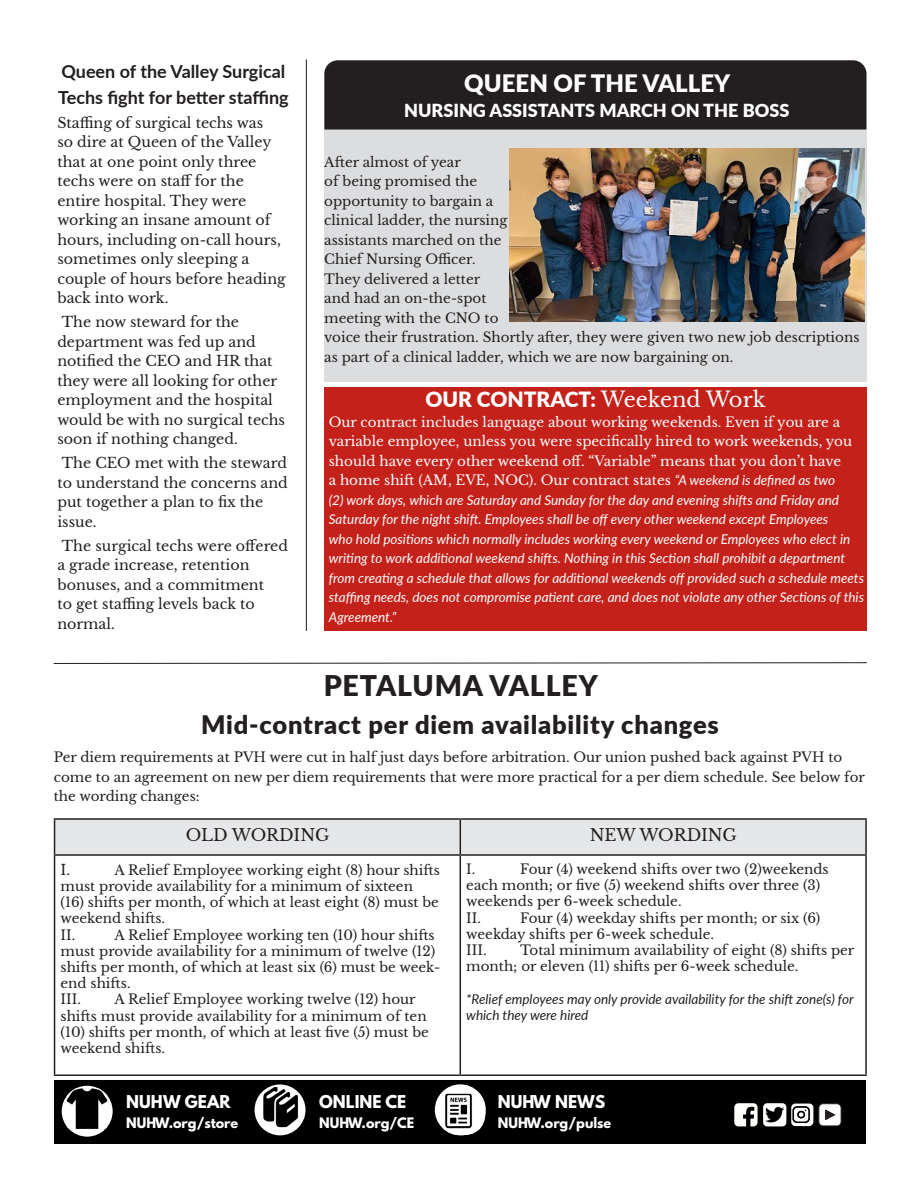
<style>
.page{position:relative;width:918px;height:1188px;background:#fff}
.page>*{position:absolute;margin:0;border:0;box-sizing:border-box;transform-origin:0 0}
.t1{font:900 28.5px "Lato";letter-spacing:.03em;color:#231f20}
.t2{font:900 25.5px "Lato";letter-spacing:.03em;color:#231f20}
.t3{font:900 24px "Lato";color:#fff}
.t4{font:900 21px "Lato";color:#fff}
.t5{font:700 18px/25.5px "Lato";color:#231f20}
.t6{font:900 18px "Lato";color:#fff}
.t7{font:16.5px "Libre Baskerville";letter-spacing:-.01em;color:#231f20}
.t8{font:700 15.75px "League Spartan";color:#fff}
.t9{font:14.25px/19.5px "Libre Baskerville";color:#231f20}
.t10{font:13.5px/16.2px "Libre Baskerville";color:#231f20}
.t11{font:italic 13.5px/19.5px "Lato";color:#fff}
.t12{font:italic 13.5px/16.2px "Lato";color:#231f20}
.t13{font:700 12.9px "League Spartan";color:#fff}
.t14{font:11.4px "Lato";color:#fff}
.s1{font-family:"Libre Baskerville";font-weight:400}
.s2{font-family:"Libre Baskerville";font-style:normal}
</style>
<div class="page">
<div style="left:324px;top:60px;width:543px;height:70px;background:#231f20"></div>
<div style="left:54px;top:1080px;width:811px;height:64px;background:#000"></div>
<div style="left:255px;top:1084px;width:51px;height:51px;background:#fff;border-radius:50%"></div>
<img style="left:260px;top:1087px;width:40px;height:40px">
<div style="left:435px;top:1084px;width:51px;height:51px;background:#fff;border-radius:50%"></div>
<img style="left:444px;top:1094px;width:30px;height:41px">
<div style="left:62px;top:1086px;width:51px;height:51px;background:#fff;border-radius:50%"></div>
<img style="left:67px;top:1088px;width:40px;height:41px">
<img style="left:734px;top:1103px;width:24px;height:23px">
<div style="left:763px;top:1103px;width:23px;height:23px;background:#fff;border-radius:4px"></div>
<img style="left:766px;top:1106px;width:17px;height:17px">
<img style="left:791px;top:1104px;width:22px;height:22px">
<img style="left:819px;top:1104px;width:22px;height:22px">
<div style="left:819px;top:1104px;width:22px;height:22px;border:1px solid #231f20;border-radius:4px"></div>
<div style="left:324px;top:387px;width:543px;height:244px;background:#c3211a"></div>
<hr style="left:306px;top:60px;width:1px;height:571px;background:#231f20">
<div style="left:324px;top:130px;width:543px;height:252px;background:#dcdddf"></div>
<img style="left:509px;top:149px;width:356px;height:172px">
<svg style="left:53px;top:662px;width:814px;height:2px;background:#908e8e"></svg>
<div style="left:55px;top:820px;width:810px;height:34px;background:#e6e7e9"></div>
<hr style="left:54px;top:818px;width:406px;height:2px;background:#231f20">
<hr style="left:54px;top:820px;width:1px;height:34px;background:#231f20">
<hr style="left:460px;top:818px;width:407px;height:2px;background:#231f20">
<hr style="left:460px;top:820px;width:1px;height:34px;background:#231f20">
<hr style="left:865px;top:820px;width:2px;height:34px;background:#231f20">
<hr style="left:54px;top:854px;width:406px;height:2px;background:#231f20">
<hr style="left:54px;top:856px;width:1px;height:218px;background:#231f20">
<hr style="left:460px;top:854px;width:407px;height:2px;background:#231f20">
<hr style="left:460px;top:856px;width:1px;height:218px;background:#231f20">
<hr style="left:865px;top:856px;width:2px;height:218px;background:#231f20">
<hr style="left:54px;top:1074px;width:406px;height:2px;background:#231f20">
<hr style="left:460px;top:1074px;width:407px;height:2px;background:#231f20">
<p class="t5" style="left:58px;top:58px;width:232px">Queen of the Valley Surgical<br>Techs fight for better staffing</p>
<p class="t9" style="left:57px;top:113px;width:230px">Staffing of surgical techs was<br>so dire at Queen of the Valley that at one point only three techs were on staff for the entire hospital. They were working an insane amount of hours, including on-call hours, sometimes only sleeping a couple of hours before heading back into work.</p>
<p class="t9" style="left:57px;top:312px;width:229px;text-indent:4px">The now steward for the department was fed up and notified the CEO and HR that they were all looking for other employment and the hospital would be with no surgical techs soon if nothing changed.</p>
<p class="t9" style="left:57px;top:453px;width:232px;text-indent:4px">The CEO met with the steward to understand the concerns and put together a plan to fix the issue.</p>
<p class="t9" style="left:57px;top:536px;width:232px;text-indent:4px">The surgical techs were offered a grade increase, retention bonuses, and a commitment<br>to get staffing levels back to normal.</p>
<p class="t3" style="left:464px;top:65px;width:267px">QUEEN OF THE VALLEY</p>
<p class="t6" style="left:404px;top:97px;width:387px">NURSING ASSISTANTS MARCH ON THE BOSS</p>
<p class="t10" style="left:324px;top:152px;width:537px;line-height:19.5px">After almost of year<br>of being promised the<br>opportunity to bargain a<br>clinical ladder, the nursing<br>assistants marched on the<br>Chief Nursing Officer.<br>They delivered a letter<br>and had an on-the-spot<br>meeting with the CNO to<br>voice their frustration. Shortly after, they were given two new job descriptions as part of a clinical ladder, which we are now bargaining on.</p>
<p class="t4" style="left:425px;top:384px;width:342px">OUR CONTRACT: <span class="s1">Weekend Work</span></p>
<p class="t11" style="left:329px;top:412px;width:537px"><span class="s2">Our contract includes language about working weekends. Even if you are a variable employee, unless you were specifically hired to work weekends, you should have every other weekend off. “Variable” means that you don’t have<br>a home shift (AM, EVE, NOC). Our contract states</span> “A weekend is defined as two<br>(2) work days, which are Saturday and Sunday for the day and evening shifts and Friday and Saturday for the night shift. Employees shall be off every other weekend except Employees<br>who hold positions which normally includes working every weekend or Employees who elect in writing to work additional weekend shifts. Nothing in this Section shall prohibit a department from creating a schedule that allows for additional weekends off provided such a schedule meets staffing needs, does not compromise patient care, and does not violate any other Sections of this Agreement.”</p>
<p class="t14" style="left:388px;top:596px;width:28px">DOU</p>
<p class="t1" style="left:324px;top:665px;width:276px">PETALUMA VALLEY</p>
<p class="t2" style="left:201px;top:705px;width:519px">Mid-contract per diem availability changes</p>
<p class="t10" style="left:54px;top:748px;width:813px;line-height:19.5px">Per diem requirements at PVH were cut in half just days before arbitration. Our union pushed back against PVH to come to an agreement on new per diem requirements that were more practical for a per diem schedule. See below for the wording changes:</p>
<p class="t7" style="left:186px;top:825px;width:145px">OLD WORDING</p>
<p class="t7" style="left:590px;top:825px;width:149px">NEW WORDING</p>
<p class="t9" style="left:61px;top:860px;width:11px">I.</p>
<p class="t10" style="left:466px;top:861px;width:364px;text-indent:54px">Four (4) weekend shifts over two (2)weekends each month; or five (5) weekend shifts over three (3) weekends per 6-week schedule.</p>
<p class="t10" style="left:466px;top:910px;width:16px">II.</p>
<p class="t10" style="left:61px;top:862px;width:381px;text-indent:54px">A Relief Employee working eight (8) hour shifts must provide availability for a minimum of sixteen<br>(16) shifts per month, of which at least eight (8) must be weekend shifts.</p>
<p class="t10" style="left:61px;top:927px;width:16px">II.</p>
<p class="t10" style="left:466px;top:861px;width:11px">I.</p>
<p class="t10" style="left:466px;top:910px;width:356px;text-indent:54px">Four (4) weekday shifts per month; or six (6) weekday shifts per 6-week schedule.</p>
<p class="t10" style="left:466px;top:942px;width:22px">III.</p>
<p class="t10" style="left:61px;top:927px;width:381px;text-indent:54px">A Relief Employee working ten (10) hour shifts must provide availability for a minimum of twelve (12) shifts per month, of which at least six (6) must be week&shy;end shifts.</p>
<p class="t10" style="left:61px;top:992px;width:22px">III.</p>
<p class="t10" style="left:466px;top:942px;width:390px;text-indent:54px">Total minimum availability of eight (8) shifts per month; or eleven (11) shifts per 6-week schedule.</p>
<p class="t12" style="left:466px;top:990px;width:389px">*Relief employees may only provide availability for the shift zone(s) for which they were hired</p>
<p class="t10" style="left:61px;top:992px;width:370px;text-indent:54px">A Relief Employee working twelve (12) hour shifts must provide availability for a minimum of ten (10) shifts per month, of which at least five (5) must be weekend shifts.</p>
<p class="t8" style="left:126px;top:1089px;width:106px">NUHW GEAR</p>
<p class="t13" style="left:126px;top:1112px;width:114px">NUHW.org/store</p>
<p class="t8" style="left:319px;top:1089px;width:89px">ONLINE CE</p>
<p class="t13" style="left:319px;top:1112px;width:96px">NUHW.org/CE</p>
<p class="t8" style="left:498px;top:1089px;width:109px">NUHW NEWS</p>
<p class="t13" style="left:498px;top:1112px;width:115px">NUHW.org/pulse</p>
</div>
